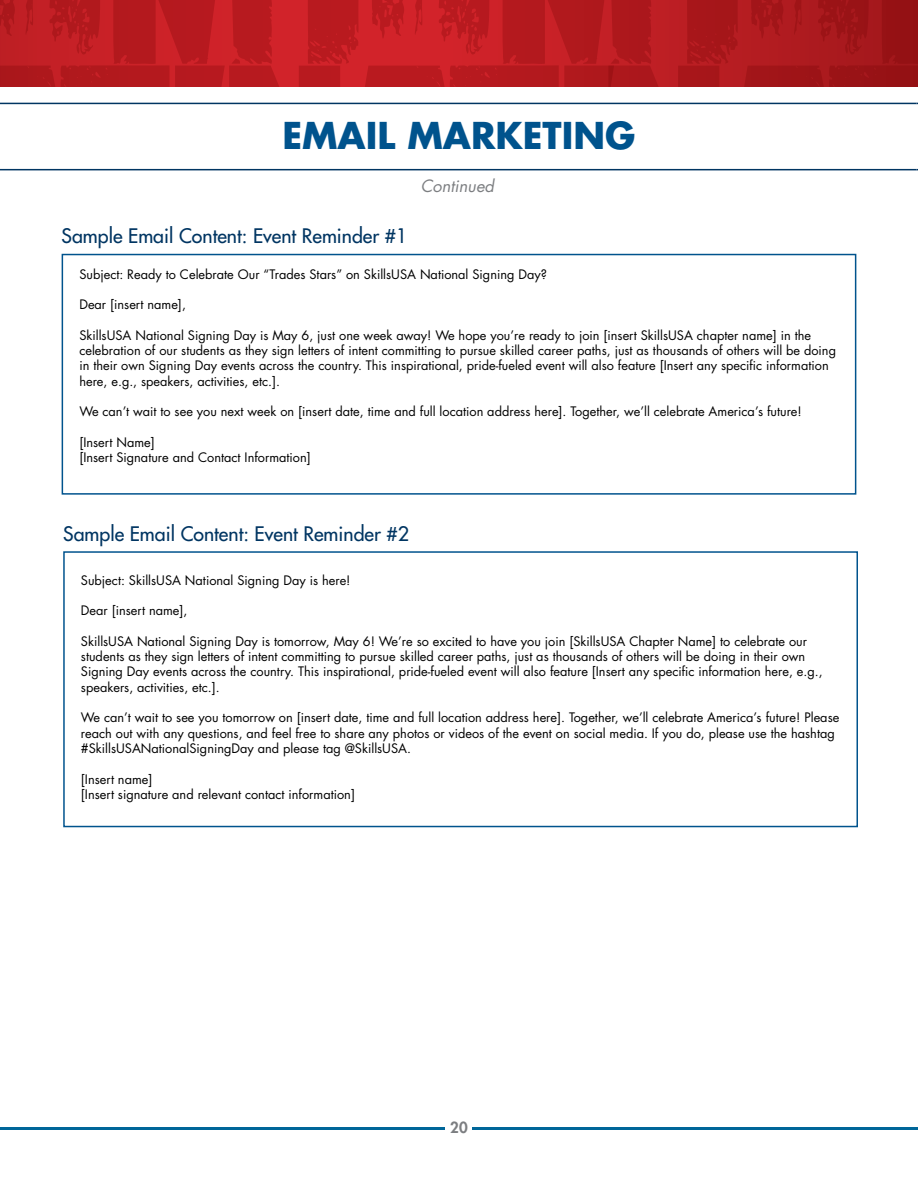
<style>
.page{position:relative;width:918px;height:1188px;background:#fff}
.page>*{position:absolute;margin:0;border:0;box-sizing:border-box;transform-origin:0 0}
.t1{font:700 36px "Futura Std";color:#00538d}
.t2{font:500 19.5px "Futura Std";color:#003562}
.t3{font:italic 16.5px "Futura Std";color:#7c7e81}
.t4{font:800 15px "Futura Std";color:#7c7e81}
.t5{font:12.75px/15.3px "Futura Std";color:#000}
</style>
<div class="page">
<svg style="left:1px;top:1px;width:917px;height:85px;background:#b71b20"></svg>
<hr style="left:0;top:1127px;width:444px;height:2px;background:#069">
<hr style="left:473px;top:1127px;width:445px;height:2px;background:#069">
<hr style="left:0;top:169px;width:916px;height:1px;background:#003562">
<hr style="left:0;top:103px;width:916px;height:1px;background:#003562">
<div style="left:62px;top:254px;width:794px;height:241px;border:2px solid #00538d"></div>
<div style="left:63px;top:551px;width:795px;height:276px;border:2px solid #00538d"></div>
<h1 class="t1" style="left:282px;top:112px;width:355px">EMAIL MARKETING</h1>
<h2 class="t2" style="left:62px;top:224px;width:347px">Sample Email Content: Event Reminder #1</h2>
<p class="t3" style="left:421px;top:175px;width:75px">Continued</p>
<p class="t5" style="left:79px;top:266px;width:469px">Subject: Ready to Celebrate Our “Trades Stars” on SkillsUSA National Signing Day?</p>
<p class="t5" style="left:79px;top:297px;width:108px">Dear [insert name],</p>
<p class="t5" style="left:79px;top:328px;width:758px">SkillsUSA National Signing Day is May 6, just one week away! We hope you’re ready to join [insert SkillsUSA chapter name] in the celebration of our students as they sign letters of intent committing to pursue skilled career paths, just as thousands of others will be doing in their own Signing Day events across the country. This inspirational, pride-fueled event will also feature [Insert any specific information here, e.g., speakers, activities, etc.].</p>
<p class="t5" style="left:79px;top:404px;width:724px">We can’t wait to see you next week on [insert date, time and full location address here]. Together, we’ll celebrate America’s future!</p>
<p class="t5" style="left:79px;top:435px;width:233px">[Insert Name]<br>[Insert Signature and Contact Information]</p>
<h2 class="t2" style="left:63px;top:522px;width:347px">Sample Email Content: Event Reminder #2</h2>
<p class="t5" style="left:81px;top:572px;width:271px">Subject: SkillsUSA National Signing Day is here!</p>
<p class="t5" style="left:81px;top:603px;width:108px">Dear [insert name],</p>
<p class="t5" style="left:81px;top:634px;width:743px">SkillsUSA National Signing Day is tomorrow, May 6! We’re so excited to have you join [SkillsUSA Chapter Name] to celebrate our students as they sign letters of intent committing to pursue skilled career paths, just as thousands of others will be doing in their own Signing Day events across the country. This inspirational, pride-fueled event will also feature [Insert any specific information here, e.g., speakers, activities, etc.].</p>
<p class="t5" style="left:81px;top:710px;width:760px">We can’t wait to see you tomorrow on [insert date, time and full location address here]. Together, we’ll celebrate America’s future! Please reach out with any questions, and feel free to share any photos or videos of the event on social media. If you do, please use the hashtag #SkillsUSANationalSigningDay and please tag @SkillsUSA.</p>
<p class="t5" style="left:81px;top:771px;width:276px">[Insert name]<br>[Insert signature and relevant contact information]</p>
<p class="t4" style="left:450px;top:1118px;width:19px">20</p>
</div>
